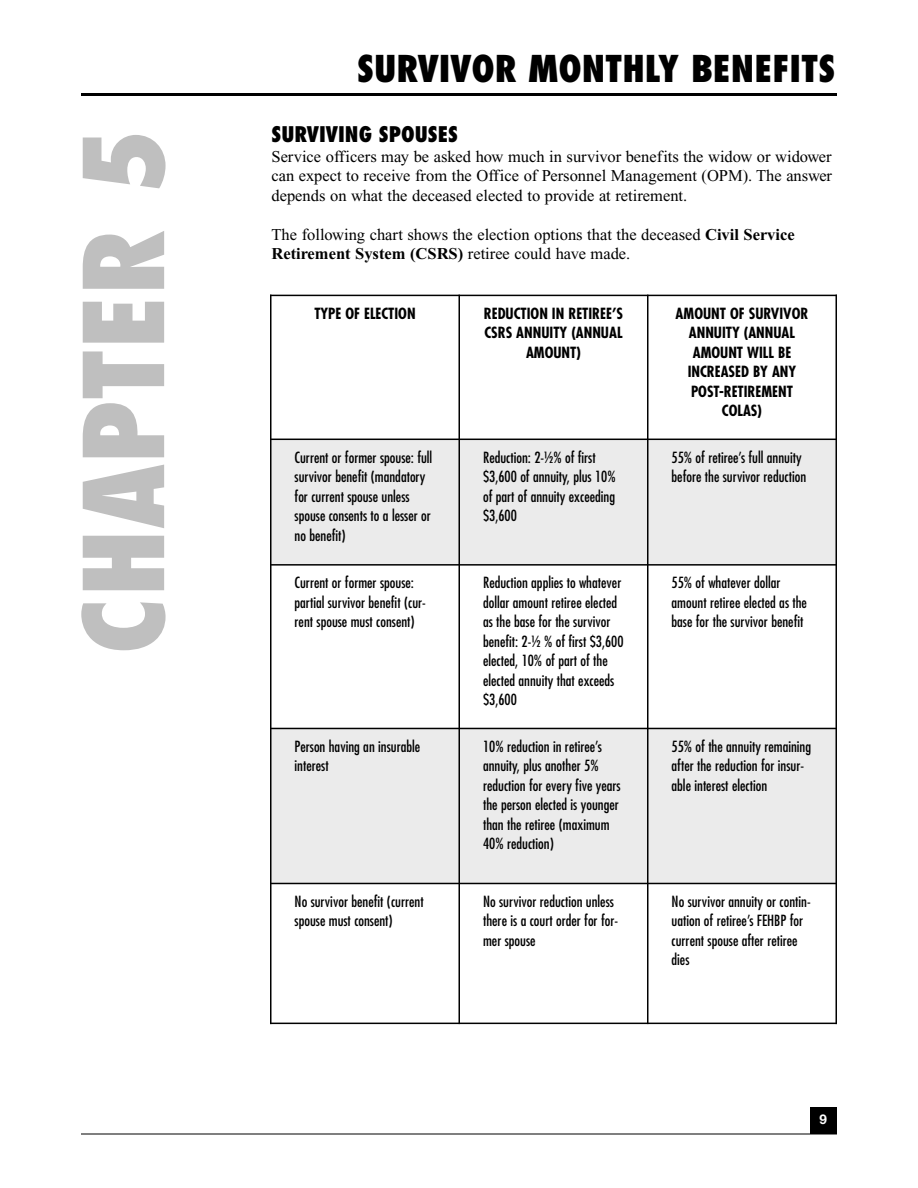
<style>
.page{position:relative;width:918px;height:1188px;background:#fff}
.page>*{position:absolute;margin:0;border:0;box-sizing:border-box;transform-origin:0 0}
.t1{font:800 condensed 108px "Futura";color:#bfbfbf}
.t2{font:800 condensed 36px "Futura";color:#000}
.t3{font:800 condensed 21px "Futura";color:#000}
.t4{font:16.5px/19.5px "Times New Roman";color:#000;text-align:justify}
.t5{font:condensed 15px/19.5px "Futura";color:#000}
.t6{font:700 condensed 15px/19.5px "Futura";color:#000;text-align:center}
.t7{font:700 13.5px "Helvetica Neue";color:#fff}
.s1{font-weight:700}
</style>
<div class="page">
<hr style="left:81px;top:1134px;width:756px;height:1px;background:#000">
<div style="left:810px;top:1107px;width:27px;height:27px;background:#000"></div>
<hr style="left:81px;top:93px;width:756px;height:3px;background:#000">
<div style="left:270px;top:439px;width:189px;height:126px;background:#ebebeb"></div>
<div style="left:459px;top:439px;width:189px;height:126px;background:#ebebeb"></div>
<div style="left:648px;top:439px;width:189px;height:126px;background:#ebebeb"></div>
<div style="left:270px;top:728px;width:189px;height:155px;background:#ebebeb"></div>
<div style="left:459px;top:728px;width:189px;height:155px;background:#ebebeb"></div>
<div style="left:648px;top:728px;width:189px;height:155px;background:#ebebeb"></div>
<hr style="left:270px;top:295px;width:2px;height:729px;background:#000">
<hr style="left:459px;top:295px;width:1px;height:729px;background:#000">
<hr style="left:647px;top:295px;width:1px;height:729px;background:#000">
<hr style="left:836px;top:295px;width:1px;height:729px;background:#000">
<hr style="left:270px;top:295px;width:567px;height:1px;background:#000">
<hr style="left:270px;top:439px;width:567px;height:1px;background:#000">
<hr style="left:270px;top:564px;width:567px;height:2px;background:#000">
<hr style="left:270px;top:728px;width:567px;height:1px;background:#000">
<hr style="left:270px;top:883px;width:567px;height:1px;background:#000">
<hr style="left:270px;top:1023px;width:567px;height:1px;background:#000">
<h1 class="t1" style="left:78px;top:654px;width:527px;rotate:-90deg">CHAPTER 5</h1>
<h2 class="t2" style="left:357px;top:53px;width:480px">SURVIVOR MONTHLY BENEFITS</h2>
<h3 class="t3" style="left:272px;top:126px;width:188px">SURVIVING SPOUSES</h3>
<p class="t4" style="left:271px;top:148px;width:562px">Service officers may be asked how much in survivor benefits the widow or widower can expect to receive from the Office of Personnel Management (OPM). The answer depends on what the deceased elected to provide at retirement.</p>
<p class="t4" style="left:271px;top:226px;width:525px">The following chart shows the election options that the deceased <span class="s1">Civil Service<br>Retirement System (CSRS)</span> retiree could have made.</p>
<p class="t6" style="left:314px;top:305px;width:103px">TYPE OF ELECTION</p>
<p class="t6" style="left:484px;top:305px;width:141px">REDUCTION IN RETIREE’S<br>CSRS ANNUITY (ANNUAL<br>AMOUNT)</p>
<p class="t6" style="left:676px;top:305px;width:134px">AMOUNT OF SURVIVOR<br>ANNUITY (ANNUAL<br>AMOUNT WILL BE<br>INCREASED BY ANY<br>POST-RETIREMENT<br>COLAS)</p>
<p class="t5" style="left:295px;top:448px;width:139px">Current or former spouse: full survivor benefit (mandatory for current spouse unless spouse consents to a lesser or no benefit)</p>
<p class="t5" style="left:483px;top:448px;width:134px">Reduction: 2-½% of first $3,600 of annuity, plus 10% of part of annuity exceeding $3,600</p>
<p class="t5" style="left:672px;top:448px;width:136px">55% of retiree’s full annuity before the survivor reduction</p>
<p class="t5" style="left:295px;top:574px;width:133px">Current or former spouse: partial survivor benefit (cur&shy;rent spouse must consent)</p>
<p class="t5" style="left:483px;top:574px;width:142px">Reduction applies to whatever dollar amount retiree elected as the base for the survivor benefit: 2-½ % of first $3,600 elected, 10% of part of the elected annuity that exceeds $3,600</p>
<p class="t5" style="left:672px;top:574px;width:137px">55% of whatever dollar amount retiree elected as the base for the survivor benefit</p>
<p class="t5" style="left:295px;top:737px;width:127px">Person having an insurable interest</p>
<p class="t5" style="left:483px;top:737px;width:139px">10% reduction in retiree’s annuity, plus another 5% reduction for every five years the person elected is younger than the retiree (maximum<br>40% reduction)</p>
<p class="t5" style="left:672px;top:737px;width:141px">55% of the annuity remaining after the reduction for insur&shy;able interest election</p>
<p class="t5" style="left:295px;top:893px;width:131px">No survivor benefit (current spouse must consent)</p>
<p class="t5" style="left:483px;top:893px;width:136px">No survivor reduction unless there is a court order for for&shy;mer spouse</p>
<p class="t5" style="left:672px;top:893px;width:141px">No survivor annuity or contin&shy;uation of retiree’s FEHBP for current spouse after retiree dies</p>
<p class="t7" style="left:820px;top:1114px;width:9px">9</p>
</div>
